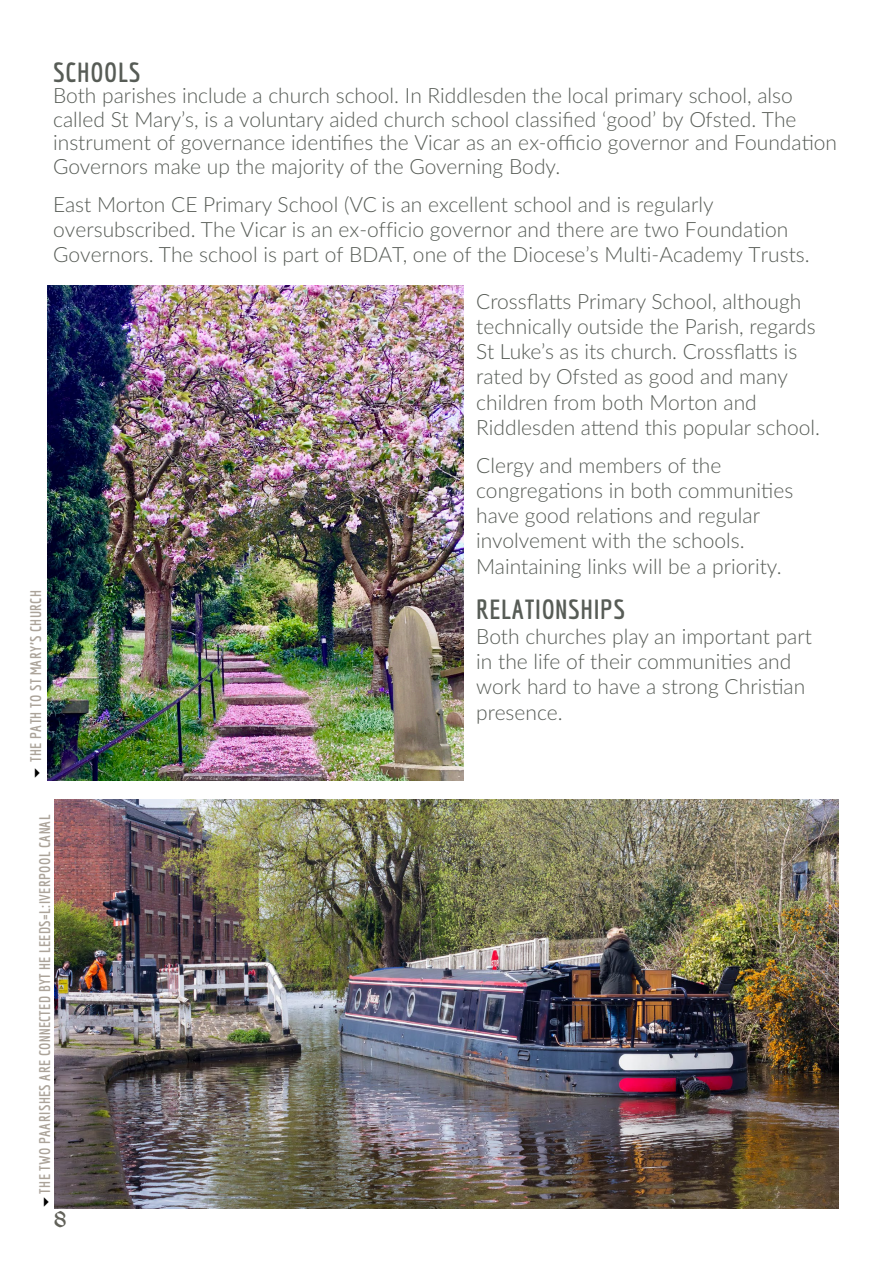
<style>
.page{position:relative;width:893px;height:1263px;background:#fff}
.page>*{position:absolute;margin:0;border:0;box-sizing:border-box;transform-origin:0 0}
.t1{font:700 27px "Economica";letter-spacing:.025em;color:#575c56}
.t2{font:300 21px/25.2px "Lato";color:#575c56}
.t3{font:21px "Vinque";color:#616159}
.t4{font:700 15px "Economica";letter-spacing:.025em;color:#aba399}
</style>
<div class="page">
<img style="left:47px;top:285px;width:416px;height:495px">
<img style="left:54px;top:799px;width:785px;height:410px">
<p class="t4" style="left:27px;top:762px;width:173px;rotate:-90deg">THE PATH TO ST MARY’S CHURCH</p>
<p class="t1" style="left:53px;top:56px;width:89px">SCHOOLS</p>
<p class="t2" style="left:53px;top:83px;width:785px;line-height:23.5px">Both parishes include a church school. In Riddlesden the local primary school, also called St Mary’s, is a voluntary aided church school classified ‘good’ by Ofsted. The instrument of governance identifies the Vicar as an ex-officio governor and Foundation Governors make up the majority of the Governing Body.</p>
<p class="t2" style="left:53px;top:191px;width:758px">East Morton CE Primary School (VC is an excellent school and is regularly oversubscribed. The Vicar is an ex-officio governor and there are two Foundation<br>Governors. The school is part of BDAT, one of the Diocese’s Multi-Academy Trusts.</p>
<p class="t2" style="left:476px;top:288px;width:345px">Crossflatts Primary School, although technically outside the Parish, regards St Luke’s as its church. Crossflatts is rated by Ofsted as good and many children from both Morton and Riddlesden attend this popular school.</p>
<p class="t2" style="left:476px;top:452px;width:319px">Clergy and members of the congregations in both communities have good relations and regular involvement with the schools.<br>Maintaining links will be a priority.</p>
<p class="t1" style="left:476px;top:593px;width:150px">RELATIONSHIPS</p>
<p class="t2" style="left:476px;top:623px;width:337px">Both churches play an important part in the life of their communities and work hard to have a strong Christian presence.</p>
<p class="t4" style="left:36px;top:1193px;width:380px;rotate:-90deg">THE TWO PAARISHES ARE CONNECTED BYT HE LEEDS=L:IVERPOOL CANAL</p>
<p class="t3" style="left:54px;top:1206px;width:14px">8</p>
</div>
